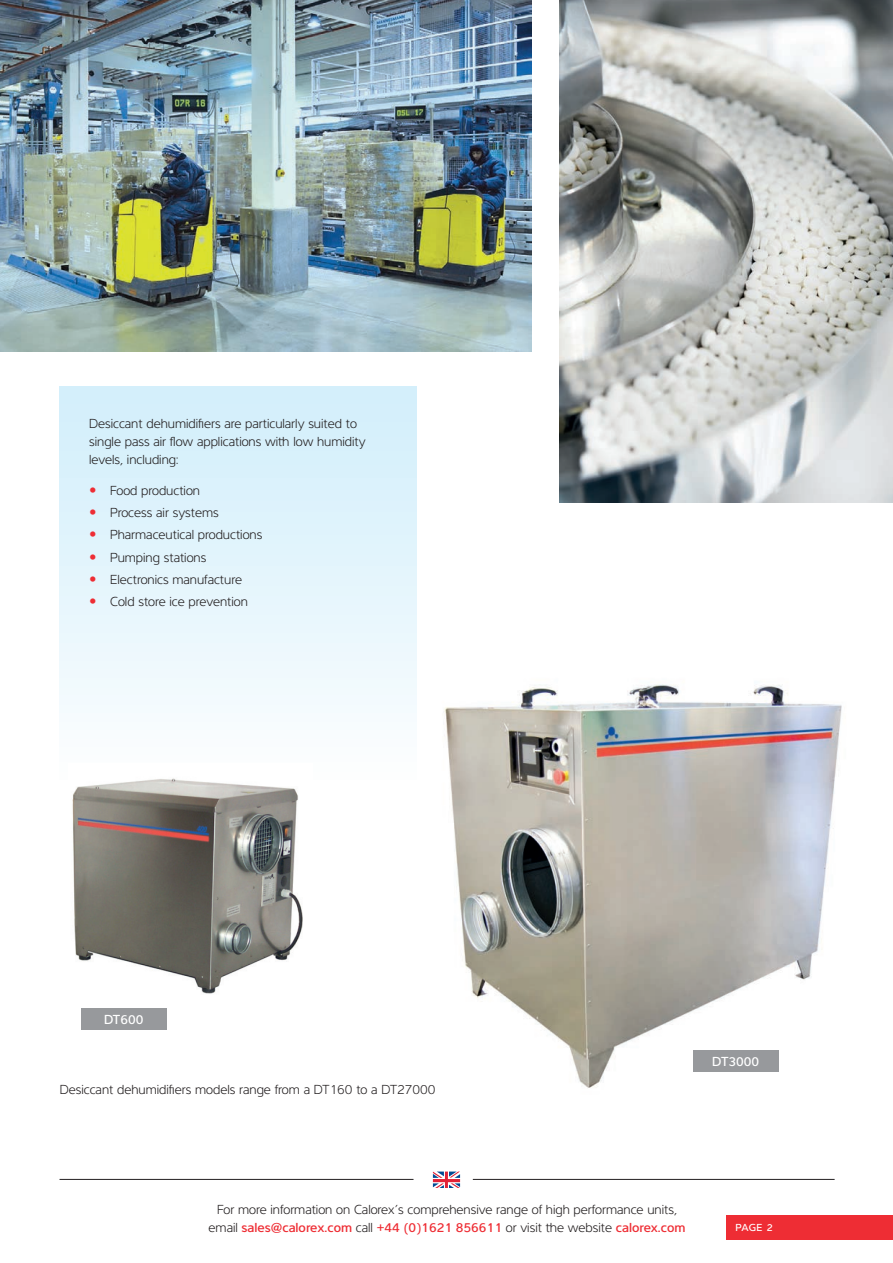
<style>
.page{position:relative;width:893px;height:1263px;background:#fff}
.page>*{position:absolute;margin:0;border:0;box-sizing:border-box;transform-origin:0 0}
.t1{font:300 13.5px/22.2px "Interval Pro";color:#231f20}
.t2{font:500 13.5px "Interval Pro";color:#fff}
.t3{font:500 10.5px "Interval Pro";color:#fff}
.s1{font-weight:500;color:#ee2d34}
</style>
<div class="page">
<svg style="left:433px;top:1171px;width:27px;height:17px"></svg>
<hr style="left:60px;top:1179px;width:353px;height:1px;background:#231f20">
<hr style="left:473px;top:1179px;width:362px;height:1px;background:#231f20">
<div style="left:726px;top:1215px;width:167px;height:24px;background:#ee2d34"></div>
<img style="left:444px;top:684px;width:398px;height:404px">
<div style="left:693px;top:1050px;width:86px;height:21px;background:#97999c"></div>
<div style="left:60px;top:387px;width:357px;height:397px;background:linear-gradient(to bottom,#d0eefb,#fcfefe)"></div>
<img style="left:0;top:0;width:531px;height:352px">
<img style="left:560px;top:0;width:333px;height:502px">
<img style="left:68px;top:763px;width:245px;height:246px">
<div style="left:81px;top:1009px;width:86px;height:21px;background:#97999c"></div>
<svg style="left:90px;top:487px;width:5px;height:5px"></svg>
<svg style="left:90px;top:509px;width:5px;height:6px"></svg>
<svg style="left:90px;top:532px;width:5px;height:5px"></svg>
<svg style="left:90px;top:554px;width:5px;height:5px"></svg>
<svg style="left:90px;top:576px;width:5px;height:5px"></svg>
<svg style="left:90px;top:598px;width:5px;height:6px"></svg>
<p class="t1" style="left:89px;top:413px;width:278px;line-height:18px">Desiccant dehumidifiers are particularly suited to single pass air flow applications with low humidity levels, including:</p>
<p class="t1" style="left:110px;top:478px;width:154px">Food production<br>Process air systems<br>Pharmaceutical productions<br>Pumping stations<br>Electronics manufacture<br>Cold store ice prevention</p>
<p class="t2" style="left:104px;top:1009px;width:41px">DT600</p>
<p class="t1" style="left:60px;top:1077px;width:377px">Desiccant dehumidifiers models range from a DT160 to a DT27000</p>
<p class="t2" style="left:712px;top:1051px;width:49px">DT3000</p>
<p class="t1" style="left:209px;top:1200px;width:478px;line-height:18px;text-align:center">For more information on Calorex’s comprehensive range of high performance units, email <span class="s1">sales@calorex.com</span> call <span class="s1">+44 (0)1621 856611</span> or visit the website <span class="s1">calorex.com</span></p>
<p class="t3" style="left:736px;top:1219px;width:39px">PAGE 2</p>
</div>
